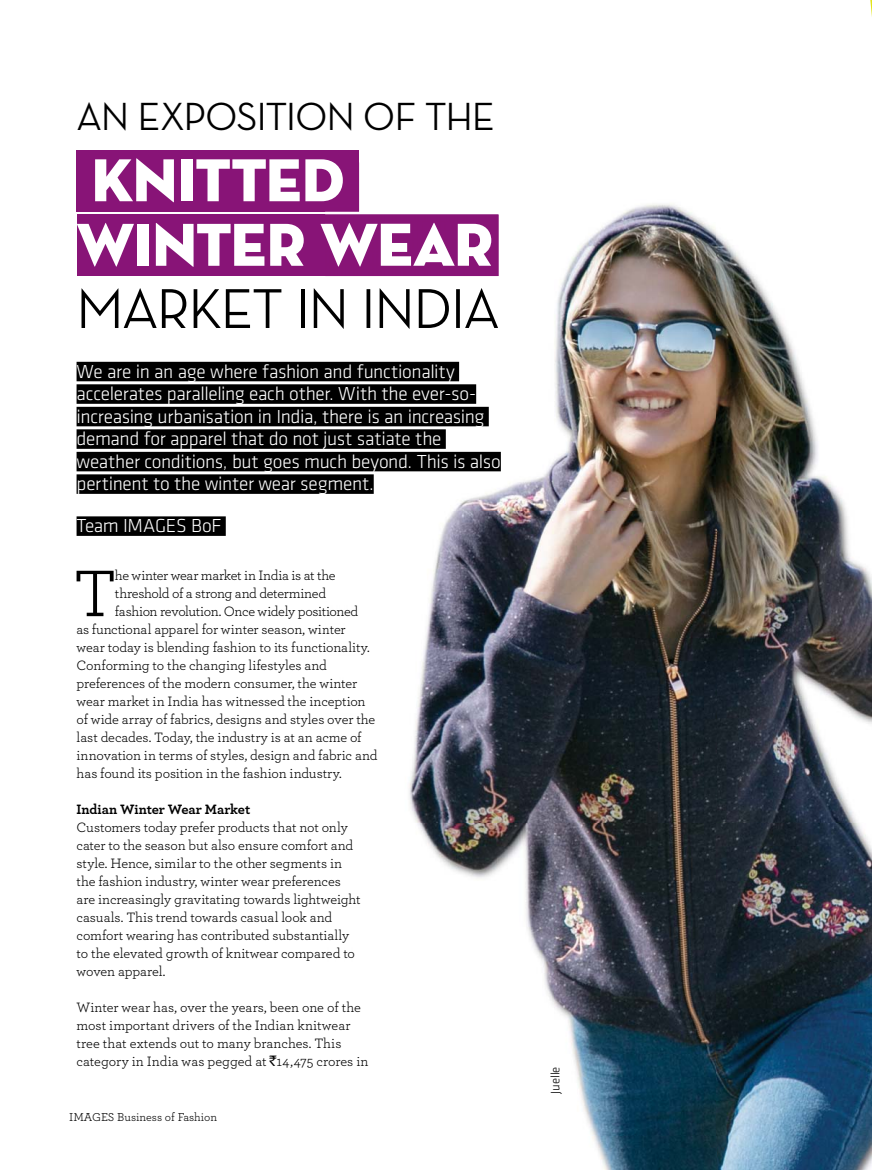
<style>
.page{position:relative;width:872px;height:1170px;background:#fff}
.page>*{position:absolute;margin:0;border:0;box-sizing:border-box;transform-origin:0 0}
.t1{font:69px "Archer";color:#000}
.t2{font:61.65px/64.5px "Neutra Disp Titling";letter-spacing:-.015em;color:#fff}
.t3{font:500 57px "Neutra Disp";letter-spacing:-.015em;color:#000}
.t4{font:500 39.9px "Neutra Disp";letter-spacing:-.015em;color:#000}
.t5{font:19.5px/22.5px "Klavika Light OSF";letter-spacing:-.02em;color:#fff}
.t6{font:14.25px/18px "Archer";letter-spacing:-.01em;color:#000}
.t7{font:14.25px "Archer";letter-spacing:-.03em;color:#000}
.t8{font:700 14.25px "Archer";letter-spacing:-.005em;color:#000}
.t9{font:300 12.75px "Klavika";color:#000}
.t10{font:12px "Archer";color:#000}
.s1{font-family:"Rupee Foradian"}
</style>
<div class="page">
<svg style="left:870px;top:0;width:2px;height:17px"></svg>
<div style="left:77px;top:150px;width:282px;height:61px;background:#881477"></div>
<div style="left:77px;top:214px;width:421px;height:62px;background:#881477"></div>
<img style="left:405px;top:216px;width:467px;height:953px">
<img style="left:325px;top:162px;width:369px;height:54px">
<img style="left:325px;top:214px;width:80px;height:258px">
<img style="left:325px;top:288px;width:80px;height:41px">
<img style="left:325px;top:162px;width:34px;height:49px">
<img style="left:343px;top:162px;width:1px;height:40px">
<img style="left:325px;top:162px;width:18px;height:40px">
<img style="left:325px;top:223px;width:80px;height:44px">
<img style="left:405px;top:288px;width:93px;height:41px">
<img style="left:405px;top:214px;width:93px;height:62px">
<img style="left:405px;top:223px;width:86px;height:44px">
<div style="left:77px;top:362px;width:382px;height:19px;background:#000"></div>
<div style="left:77px;top:384px;width:399px;height:20px;background:#000"></div>
<div style="left:77px;top:407px;width:412px;height:19px;background:#000"></div>
<div style="left:77px;top:429px;width:369px;height:20px;background:#000"></div>
<div style="left:77px;top:452px;width:424px;height:19px;background:#000"></div>
<div style="left:77px;top:474px;width:297px;height:20px;background:#000"></div>
<div style="left:77px;top:516px;width:149px;height:20px;background:#000"></div>
<h3 class="t4" style="left:77px;top:102px;width:420px">AN EXPOSITION OF THE</h3>
<h2 class="t2" style="left:77px;top:148px;width:418px">KNITTED<br>WINTER WEAR</h2>
<h3 class="t3" style="left:77px;top:288px;width:425px">MARKET IN INDIA</h3>
<p class="t5" style="left:77px;top:362px;width:426px">We are in an age where fashion and functionality accelerates paralleling each other. With the ever-so&shy;increasing urbanisation in India, there is an increasing demand for apparel that do not just satiate the weather conditions, but goes much beyond. This is also pertinent to the winter wear segment.</p>
<h3 class="t5" style="left:77px;top:516px;width:146px">Team IMAGES BoF</h3>
<h1 class="t1" style="left:73px;top:567px;width:45px">T</h1>
<p class="t6" style="left:115px;top:567px;width:222px">he winter wear market in India is at the</p>
<p class="t6" style="left:115px;top:585px;width:213px">threshold of a strong and determined</p>
<p class="t7" style="left:115px;top:606px;width:245px">fashion revolution. Once widely positioned</p>
<p class="t6" style="left:77px;top:621px;width:271px">as functional apparel for winter season, winter</p>
<p class="t6" style="left:77px;top:639px;width:295px">wear today is blending fashion to its functionality.</p>
<p class="t6" style="left:77px;top:657px;width:252px">Conforming to the changing lifestyles and</p>
<p class="t6" style="left:77px;top:675px;width:282px">preferences of the modern consumer, the winter</p>
<p class="t6" style="left:77px;top:693px;width:290px">wear market in India has witnessed the inception</p>
<p class="t6" style="left:77px;top:711px;width:300px">of wide array of fabrics, designs and styles over the</p>
<p class="t6" style="left:77px;top:729px;width:286px">last decades. Today, the industry is at an acme of</p>
<p class="t6" style="left:77px;top:747px;width:302px">innovation in terms of styles, design and fabric and</p>
<p class="t6" style="left:77px;top:765px;width:267px">has found its position in the fashion industry.</p>
<p class="t8" style="left:77px;top:804px;width:175px">Indian Winter Wear Market</p>
<p class="t6" style="left:77px;top:819px;width:285px">Customers today prefer products that not only cater to the season but also ensure comfort and style. Hence, similar to the other segments in the fashion industry, winter wear preferences are increasingly gravitating towards lightweight casuals. This trend towards casual look and comfort wearing has contributed substantially to the elevated growth of knitwear compared to woven apparel.</p>
<p class="t6" style="left:77px;top:1000px;width:293px">Winter wear has, over the years, been one of the most important drivers of the Indian knitwear tree that extends out to many branches. This category in India was pegged at <span class="s1">`</span>14,475 crores in</p>
<p class="t10" style="left:69px;top:1112px;width:149px">IMAGES Business of Fashion</p>
<p class="t9" style="left:550px;top:1093px;width:29px;rotate:-90deg">Juelle</p>
</div>
